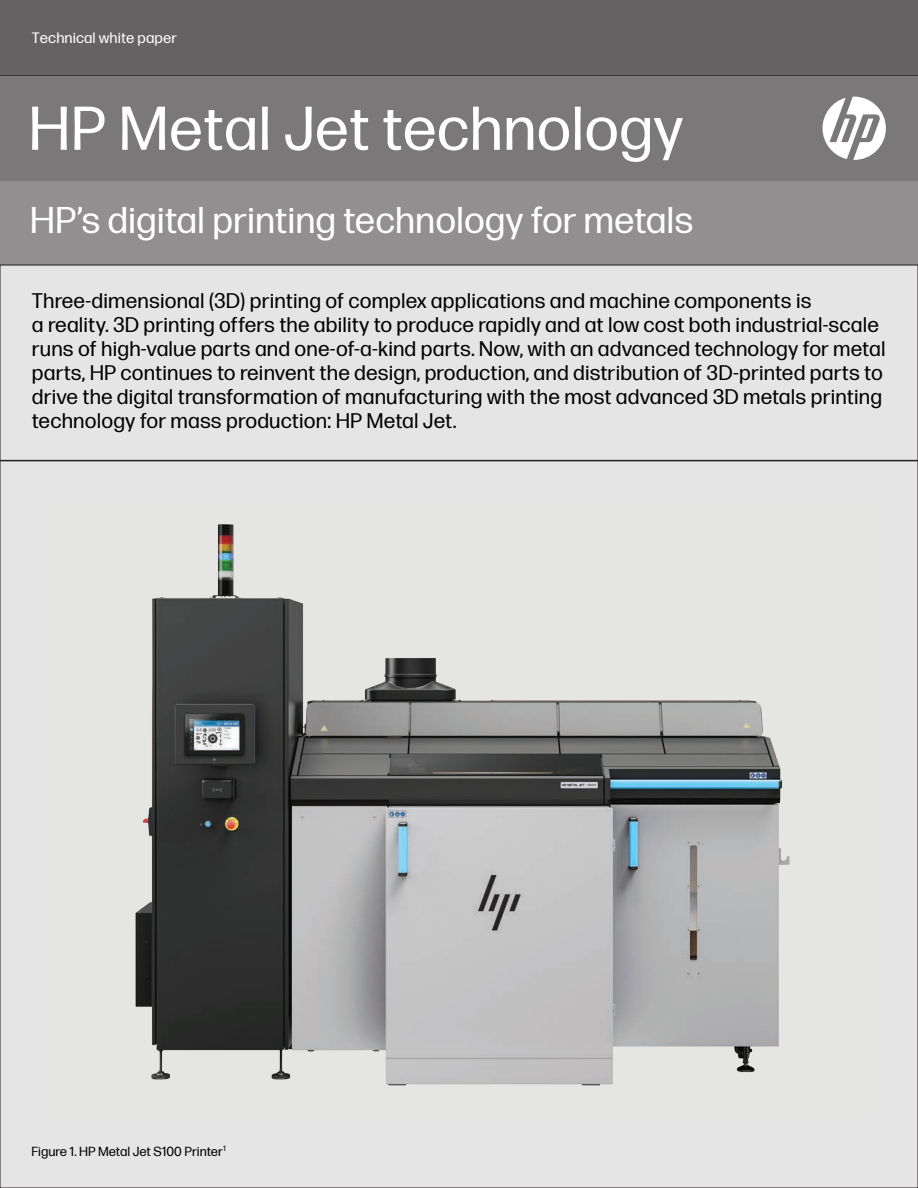
<style>
.page{position:relative;width:918px;height:1188px;background:#fff}
.page>*{position:absolute;margin:0;border:0;box-sizing:border-box;transform-origin:0 0}
.t1{font:61.65px "Forma DJR Micro";color:#fff}
.t2{font:37.05px "Forma DJR Micro";color:#fff}
.t3{font:21px/24px "Forma DJR Micro";letter-spacing:.01em;color:#000}
.t4{font:15px "Forma DJR Micro";letter-spacing:.005em;color:#fff}
.t5{font:13.05px "Forma DJR Micro";color:#000}
</style>
<div class="page">
<div style="left:0;top:265px;width:918px;height:923px;background:#e5e5e5"></div>
<div style="left:0;top:0;width:918px;height:75px;background:#656263"></div>
<div style="left:0;top:75px;width:918px;height:106px;background:#7b7879"></div>
<svg style="left:823px;top:97px;width:63px;height:63px"></svg>
<hr style="left:0;top:460px;width:918px;height:1px;background:#231f20">
<div style="left:0;top:181px;width:918px;height:84px;background:#918f8f"></div>
<img style="left:135px;top:524px;width:655px;height:562px">
<p class="t4" style="left:32px;top:27px;width:147px">Technical white paper</p>
<h1 class="t1" style="left:28px;top:84px;width:656px">HP Metal Jet technology</h1>
<h2 class="t2" style="left:30px;top:193px;width:665px">HP’s digital printing technology for metals</h2>
<p class="t3" style="left:32px;top:287px;width:855px">Three-dimensional (3D) printing of complex applications and machine components is<br>a reality. 3D printing offers the ability to produce rapidly and at low cost both industrial-scale runs of high-value parts and one-of-a-kind parts. Now, with an advanced technology for metal parts, HP continues to reinvent the design, production, and distribution of 3D-printed parts to drive the digital transformation of manufacturing with the most advanced 3D metals printing technology for mass production: HP Metal Jet.</p>
<p class="t5" style="left:31px;top:1142px;width:196px">Figure 1. HP Metal Jet S100 Printer<sup>1</sup></p>
</div>
